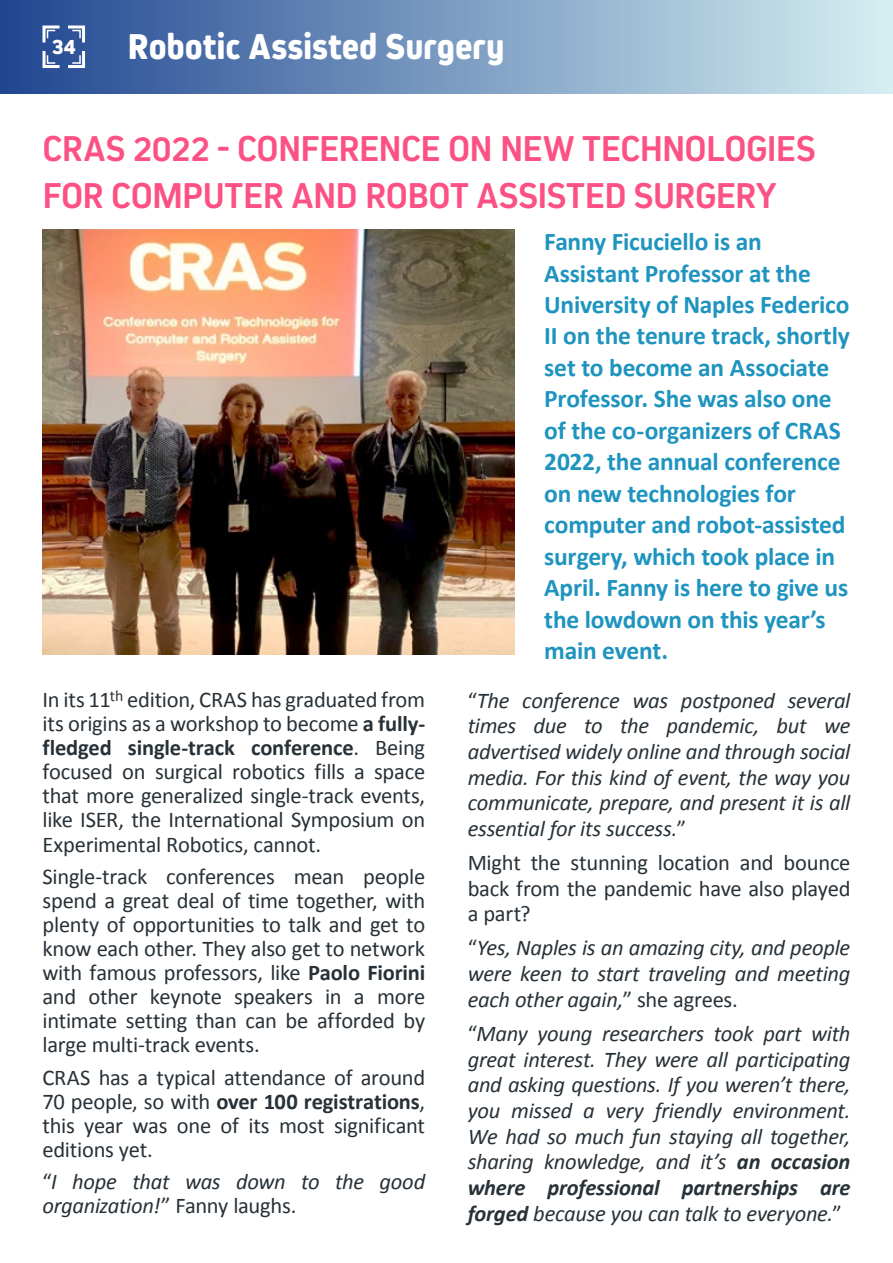
<style>
.page{position:relative;width:893px;height:1263px;background:#fff}
.page>*{position:absolute;margin:0;border:0;box-sizing:border-box;transform-origin:0 0}
.t1{font:700 37.5px/47.4px "Kiro";letter-spacing:-.015em;color:#fc5185}
.t2{font:800 37.5px "Kiro";color:#fff}
.t3{font:700 25.5px/31.5px "Calibri";letter-spacing:-.01em;color:#1e94bf}
.t4{font:22.5px/24px "Calibri";letter-spacing:-.01em;color:#273137;text-align:justify}
.t5{font:italic 22.5px/25.7px "Calibri";letter-spacing:-.015em;color:#273137;text-align:justify}
.t6{font:800 22.5px "Kiro";color:#fff}
.s1{font-weight:700}
.s2{font-style:normal}
</style>
<div class="page">
<div style="left:0;top:0;width:893px;height:94px;background:linear-gradient(to right,#1f4590,#d5eff2)"></div>
<svg style="left:41px;top:24px;width:46px;height:46px"></svg>
<img style="left:43px;top:230px;width:471px;height:425px">
<p class="t6" style="left:52px;top:34px;width:26px">34</p>
<h1 class="t2" style="left:128px;top:25px;width:379px">Robotic Assisted Surgery</h1>
<h1 class="t1" style="left:43px;top:124px;width:774px">CRAS 2022 - CONFERENCE ON NEW TECHNOLOGIES<br>FOR COMPUTER AND ROBOT ASSISTED SURGERY</h1>
<p class="t3" style="left:544px;top:225px;width:307px">Fanny Ficuciello is an<br>Assistant Professor at the<br>University of Naples Federico<br>II on the tenure track, shortly set to become an Associate<br>Professor. She was also one of the co-organizers of CRAS<br>2022, the annual conference on new technologies for computer and robot-assisted surgery, which took place in<br>April. Fanny is here to give us the lowdown on this year’s main event.</p>
<p class="t4" style="left:43px;top:687px;width:384px">In its 11<sup>th</sup> edition, CRAS has graduated from its origins as a workshop to become <span class="s1">a fully&shy;fledged single-track conference</span>. Being focused on surgical robotics fills a space that more generalized single-track events, like ISER, the International Symposium on Experimental Robotics, cannot.</p>
<p class="t4" style="left:43px;top:864px;width:384px">Single-track conferences mean people spend a great deal of time together, with plenty of opportunities to talk and get to know each other. They also get to network with famous professors, like <span class="s1">Paolo Fiorini </span>and other keynote speakers in a more intimate setting than can be afforded by large multi-track events.</p>
<p class="t4" style="left:43px;top:1064px;width:384px">CRAS has a typical attendance of around 70 people, so with <span class="s1">over 100 registrations</span>, this year was one of its most significant editions yet.</p>
<p class="t5" style="left:43px;top:1169px;width:384px;line-height:24px"><span class="s2">“</span>I hope that was down to the good organization!<span class="s2">” Fanny laughs.</span></p>
<p class="t5" style="left:468px;top:686px;width:384px"><span class="s2">“</span>The conference was postponed several times due to the pandemic, but we advertised widely online and through social media. For this kind of event, the way you communicate, prepare, and present it is all essential for its success.<span class="s2">”</span></p>
<p class="t4" style="left:468px;top:849px;width:384px;line-height:25.7px">Might the stunning location and bounce back from the pandemic have also played a part?</p>
<p class="t5" style="left:468px;top:934px;width:384px"><span class="s2">“</span>Yes, Naples is an amazing city, and people were keen to start traveling and meeting each other again,<span class="s2">” she agrees.</span></p>
<p class="t5" style="left:468px;top:1020px;width:384px"><span class="s2">“</span>Many young researchers took part with great interest. They were all participating and asking questions. If you weren’t there, you missed a very friendly environment.<br>We had so much fun staying all together, sharing knowledge, and it’s <span class="s1">an occasion where professional partnerships are forged</span> because you can talk to everyone.<span class="s2">”</span></p>
</div>
